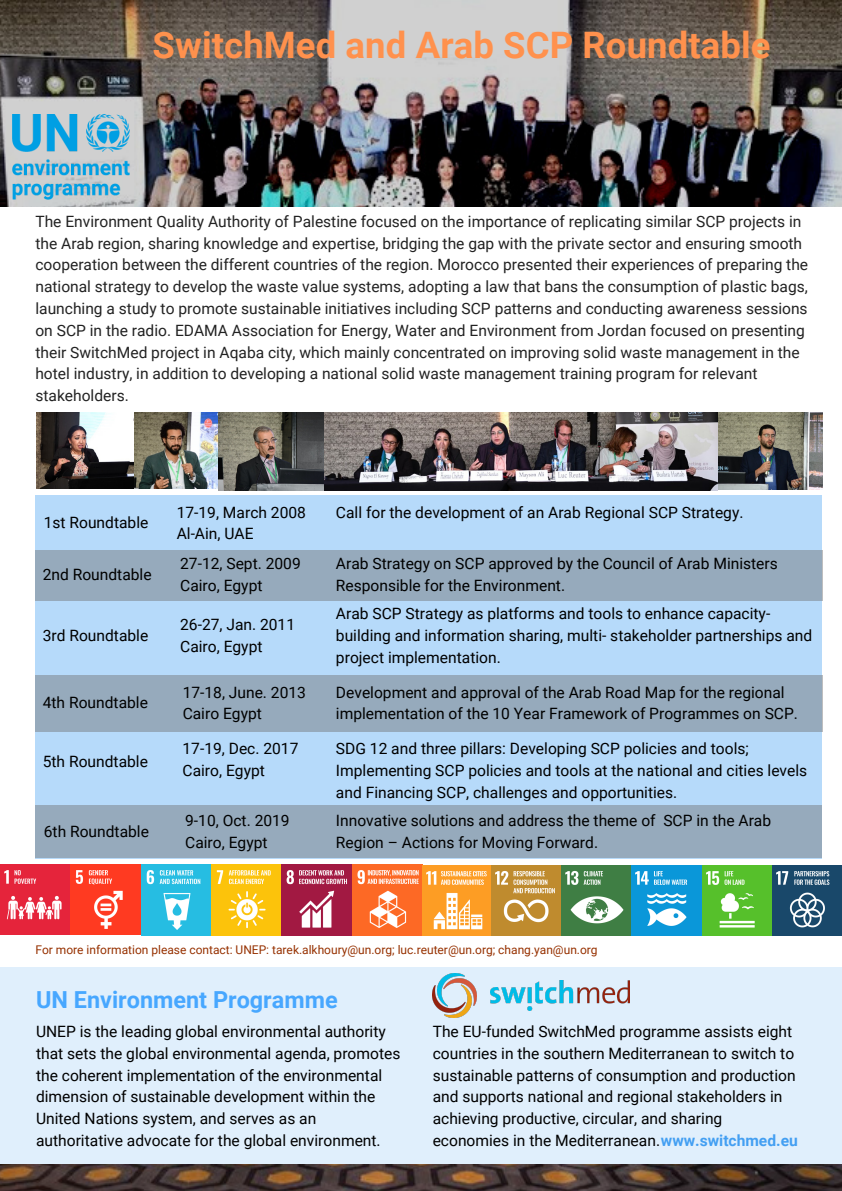
<style>
.page{position:relative;width:842px;height:1191px;background:#fff}
.page>*{position:absolute;margin:0;border:0;box-sizing:border-box;transform-origin:0 0}
.t1{font:700 36.5px "Roboto";letter-spacing:.005em;color:#ff914d}
.t2{font:700 23.4px "Roboto";color:#47a7ff}
.t3{font:15.6px/21.7px "Roboto";color:#000}
.t4{font:15.6px/21.7px "Roboto";color:#222}
.t5{font:12px "Roboto";color:#963100}
.s1{font-weight:700;color:#439ff2}
</style>
<div class="page">
<img style="left:0;top:864px;width:841px;height:71px">
<div style="left:0;top:967px;width:842px;height:217px;background:#e0effc"></div>
<img style="left:433px;top:973px;width:44px;height:44px">
<img style="left:490px;top:980px;width:139px;height:30px">
<div style="left:35px;top:495px;width:787px;height:363px;background:#b6dafa"></div>
<div style="left:35px;top:805px;width:787px;height:53px;background:#96aabc"></div>
<div style="left:35px;top:675px;width:788px;height:56px;background:#96aabc"></div>
<div style="left:35px;top:550px;width:787px;height:50px;background:#96aabc"></div>
<img style="left:0;top:1164px;width:842px;height:26px">
<img style="left:36px;top:412px;width:182px;height:76px">
<img style="left:218px;top:412px;width:605px;height:78px">
<img style="left:0;top:0;width:842px;height:206px">
<h1 class="t1" style="left:153px;top:24px;width:619px">SwitchMed and Arab SCP Roundtable</h1>
<p class="t4" style="left:35px;top:211px;width:774px">The Environment Quality Authority of Palestine focused on the importance of replicating similar SCP projects in the Arab region, sharing knowledge and expertise, bridging the gap with the private sector and ensuring smooth cooperation between the different countries of the region. Morocco presented their experiences of preparing the national strategy to develop the waste value systems, adopting a law that bans the consumption of plastic bags, launching a study to promote sustainable initiatives including SCP patterns and conducting awareness sessions on SCP in the radio. EDAMA Association for Energy, Water and Environment from Jordan focused on presenting their SwitchMed project in Aqaba city, which mainly concentrated on improving solid waste management in the hotel industry, in addition to developing a national solid waste management training program for relevant stakeholders.</p>
<p class="t3" style="left:44px;top:512px;width:106px">1st Roundtable</p>
<p class="t3" style="left:43px;top:564px;width:110px">2nd Roundtable</p>
<p class="t3" style="left:43px;top:625px;width:107px">3rd Roundtable</p>
<p class="t3" style="left:43px;top:692px;width:107px">4th Roundtable</p>
<p class="t3" style="left:43px;top:750px;width:107px">5th Roundtable</p>
<p class="t3" style="left:177px;top:501px;width:131px">17-19, March 2008<br>Al-Ain, UAE</p>
<p class="t3" style="left:336px;top:501px;width:409px">Call for the development of an Arab Regional SCP Strategy.</p>
<p class="t3" style="left:180px;top:553px;width:122px">27-12, Sept. 2009<br>Cairo, Egypt</p>
<p class="t3" style="left:180px;top:614px;width:116px">26-27, Jan. 2011<br>Cairo, Egypt</p>
<p class="t3" style="left:183px;top:681px;width:125px">17-18, June. 2013<br>Cairo Egypt</p>
<p class="t3" style="left:183px;top:738px;width:117px">17-19, Dec. 2017<br>Cairo, Egypt</p>
<p class="t3" style="left:336px;top:553px;width:443px">Arab Strategy on SCP approved by the Council of Arab Ministers<br>Responsible for the Environment.</p>
<p class="t3" style="left:336px;top:603px;width:478px">Arab SCP Strategy as platforms and tools to enhance capacity&shy;building and information sharing, multi- stakeholder partnerships and project implementation.</p>
<p class="t3" style="left:336px;top:681px;width:463px">Development and approval of the Arab Road Map for the regional implementation of the 10 Year Framework of Programmes on SCP.</p>
<p class="t3" style="left:336px;top:738px;width:473px">SDG 12 and three pillars: Developing SCP policies and tools;<br>Implementing SCP policies and tools at the national and cities levels and Financing SCP, challenges and opportunities.</p>
<p class="t3" style="left:44px;top:820px;width:107px">6th Roundtable</p>
<p class="t3" style="left:185px;top:809px;width:106px">9-10, Oct. 2019<br>Cairo, Egypt</p>
<p class="t3" style="left:336px;top:809px;width:437px">Innovative solutions and address the theme of SCP in the Arab<br>Region – Actions for Moving Forward.</p>
<p class="t5" style="left:35px;top:942px;width:564px">For more information please contact: UNEP: tarek.alkhoury@un.org; luc.reuter@un.org; chang.yan@un.org</p>
<h2 class="t2" style="left:36px;top:986px;width:303px">UN Environment Programme</h2>
<p class="t3" style="left:36px;top:1020px;width:366px">UNEP is the leading global environmental authority that sets the global environmental agenda, promotes the coherent implementation of the environmental dimension of sustainable development within the United Nations system, and serves as an authoritative advocate for the global environment.</p>
<p class="t3" style="left:433px;top:1020px;width:367px">The EU-funded SwitchMed programme assists eight countries in the southern Mediterranean to switch to sustainable patterns of consumption and production and supports national and regional stakeholders in achieving productive, circular, and sharing economies in the Mediterranean.<span class="s1">www.switchmed.eu</span></p>
</div>
